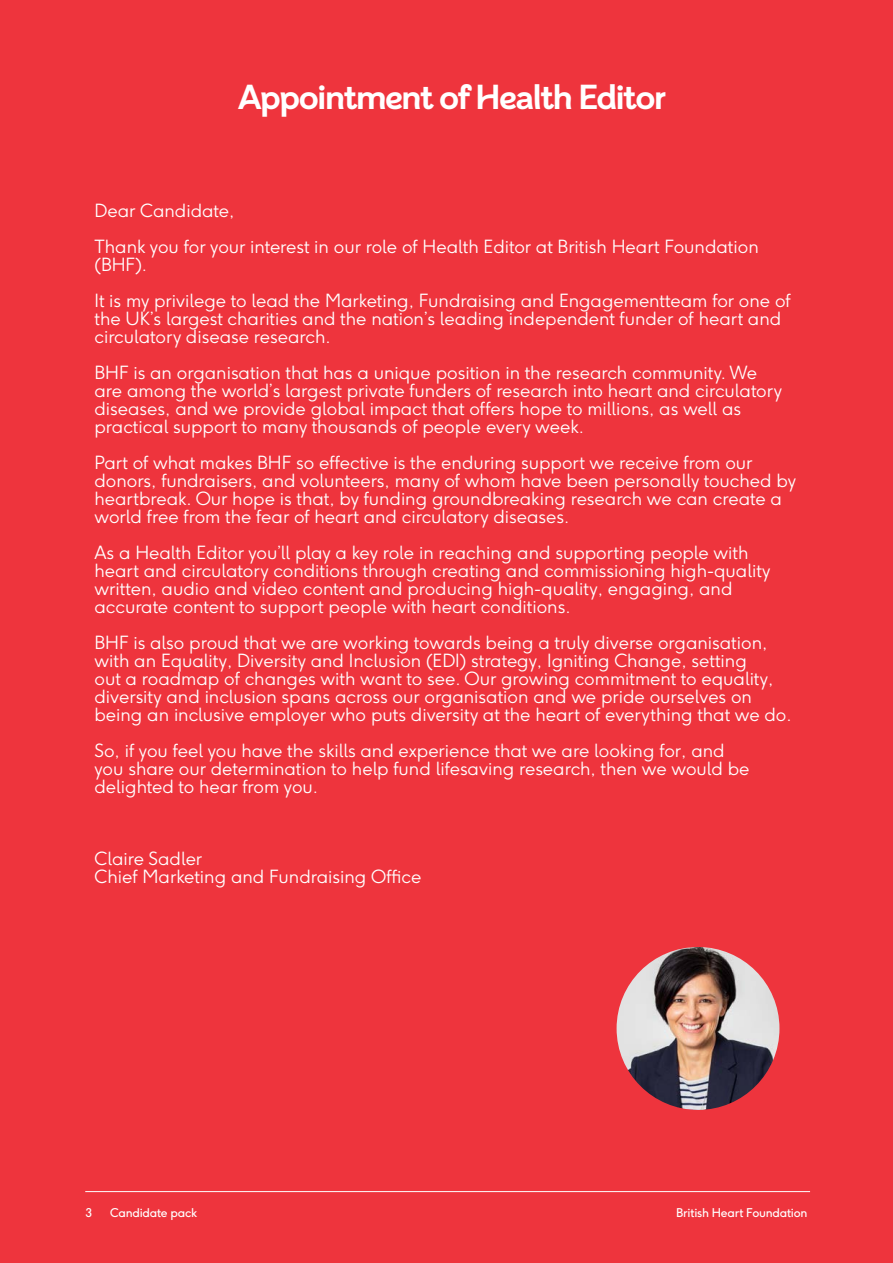
<style>
.page{position:relative;width:893px;height:1263px;background:#ee343d}
.page>*{position:absolute;margin:0;border:0;box-sizing:border-box;transform-origin:0 0}
.t1{font:700 34.5px "BHF Beats";letter-spacing:-.04em;color:#fff}
.t2{font:300 18px/18px "F37 Ginger";color:#fff}
.t3{font:12px "F37 Ginger";letter-spacing:-.02em;color:#fff}
</style>
<div class="page">
<hr style="left:85px;top:1191px;width:725px;height:1px;background:#fff">
<img style="left:617px;top:947px;width:162px;height:163px;border-radius:81px">
<p class="t1" style="left:238px;top:77px;width:429px">Appointment of Health Editor</p>
<p class="t2" style="left:94px;top:201px;width:141px">Dear Candidate,</p>
<p class="t2" style="left:94px;top:237px;width:666px">Thank you for your interest in our role of Health Editor at British Heart Foundation (BHF).</p>
<p class="t2" style="left:94px;top:291px;width:698px">It is my privilege to lead the Marketing, Fundraising and Engagementteam for one of the UK’s largest charities and the nation’s leading independent funder of heart and circulatory disease research.</p>
<p class="t2" style="left:94px;top:363px;width:689px">BHF is an organisation that has a unique position in the research community. We are among the world’s largest private funders of research into heart and circulatory diseases, and we provide global impact that offers hope to millions, as well as practical support to many thousands of people every week.</p>
<p class="t2" style="left:94px;top:453px;width:703px">Part of what makes BHF so effective is the enduring support we receive from our donors, fundraisers, and volunteers, many of whom have been personally touched by heartbreak. Our hope is that, by funding groundbreaking research we can create a world free from the fear of heart and circulatory diseases.</p>
<p class="t2" style="left:94px;top:543px;width:677px">As a Health Editor you’ll play a key role in reaching and supporting people with heart and circulatory conditions through creating and commissioning high-quality written, audio and video content and producing high-quality, engaging, and accurate content to support people with heart conditions.</p>
<p class="t2" style="left:94px;top:633px;width:695px">BHF is also proud that we are working towards being a truly diverse organisation, with an Equality, Diversity and Inclusion (EDI) strategy, Igniting Change, setting<br>out a roadmap of changes with want to see. Our growing commitment to equality, diversity and inclusion spans across our organisation and we pride ourselves on being an inclusive employer who puts diversity at the heart of everything that we do.</p>
<p class="t2" style="left:94px;top:741px;width:657px">So, if you feel you have the skills and experience that we are looking for, and you share our determination to help fund lifesaving research, then we would be delighted to hear from you.</p>
<p class="t2" style="left:94px;top:849px;width:109px">Claire Sadler</p>
<p class="t2" style="left:94px;top:867px;width:328px">Chief Marketing and Fundraising Office</p>
<p class="t3" style="left:85px;top:1205px;width:9px">3</p>
<p class="t3" style="left:110px;top:1205px;width:89px">Candidate pack</p>
<p class="t3" style="left:676px;top:1205px;width:133px">British Heart Foundation</p>
</div>
